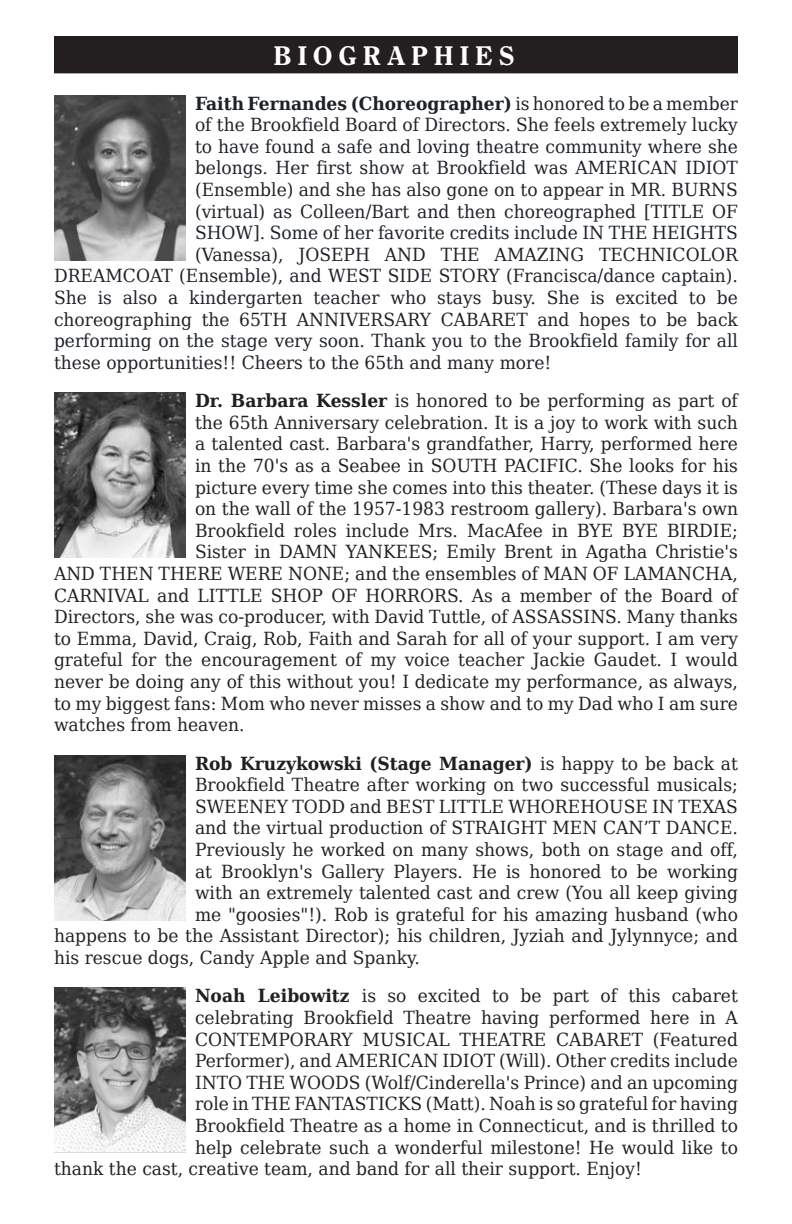
<style>
.page{position:relative;width:792px;height:1224px;background:#fff}
.page>*{position:absolute;margin:0;border:0;box-sizing:border-box;transform-origin:0 0}
.t1{font:28px "Clearface Heavy DTC";letter-spacing:.205em;color:#fff}
.t2{font:18px "DejaVu Serif";color:#231f20;scale:.95 1}
.t3{font:18px "DejaVu Serif";color:#1d2228;scale:.95 1}
.t4{font:700 18px "DejaVu Serif";color:#1d2228;scale:.95 1}
.t5{font:700 18px "DejaVu Serif";color:#231f20;scale:.95 1}
.s1{font-weight:400}
.s2{font-weight:700}
</style>
<div class="page">
<div style="left:58px;top:40px;width:676px;height:29px;background:#231f20"></div>
<div style="left:54px;top:36px;width:684px;height:37px;border:8px solid #231f20"></div>
<img style="left:54px;top:95px;width:132px;height:165px">
<img style="left:54px;top:393px;width:132px;height:165px">
<img style="left:54px;top:756px;width:132px;height:165px">
<img style="left:54px;top:987px;width:132px;height:165px">
<h1 class="t1" style="left:273px;top:39px;width:243px">BIOGRAPHIES</h1>
<p class="t4" style="left:195px;top:89px;width:573px">Faith Fernandes (Choreographer) <span class="s1">is honored to be a member</span></p>
<p class="t3" style="left:195px;top:111px;width:573px">of the Brookfield Board of Directors. She feels extremely lucky</p>
<p class="t3" style="left:195px;top:133px;width:573px">to have found a safe and loving theatre community where she</p>
<p class="t3" style="left:195px;top:155px;width:573px">belongs. Her first show at Brookfield was AMERICAN IDIOT</p>
<p class="t3" style="left:195px;top:176px;width:573px">(Ensemble) and she has also gone on to appear in MR. BURNS</p>
<p class="t3" style="left:195px;top:198px;width:573px">(virtual) as Colleen/Bart and then choreographed [TITLE OF</p>
<p class="t3" style="left:195px;top:219px;width:573px">SHOW]. Some of her favorite credits include IN THE HEIGHTS</p>
<p class="t3" style="left:195px;top:241px;width:573px">(Vanessa), JOSEPH AND THE AMAZING TECHNICOLOR</p>
<p class="t3" style="left:54px;top:263px;width:721px">DREAMCOAT (Ensemble), and WEST SIDE STORY (Francisca/dance captain).</p>
<p class="t3" style="left:54px;top:284px;width:722px">She is also a kindergarten teacher who stays busy. She is excited to be</p>
<p class="t3" style="left:54px;top:306px;width:721px">choreographing the 65TH ANNIVERSARY CABARET and hopes to be back</p>
<p class="t3" style="left:54px;top:327px;width:722px">performing on the stage very soon. Thank you to the Brookfield family for all</p>
<p class="t3" style="left:54px;top:349px;width:525px">these opportunities!! Cheers to the 65th and many more!</p>
<p class="t2" style="left:195px;top:387px;width:573px"><span class="s2">Dr. Barbara Kessler</span> is honored to be performing as part of</p>
<p class="t2" style="left:195px;top:409px;width:573px">the 65th Anniversary celebration. It is a joy to work with such</p>
<p class="t2" style="left:195px;top:431px;width:573px">a talented cast. Barbara's grandfather, Harry, performed here</p>
<p class="t2" style="left:195px;top:452px;width:573px">in the 70's as a Seabee in SOUTH PACIFIC. She looks for his</p>
<p class="t2" style="left:195px;top:474px;width:573px">picture every time she comes into this theater. (These days it is</p>
<p class="t2" style="left:195px;top:495px;width:573px">on the wall of the 1957-1983 restroom gallery). Barbara's own</p>
<p class="t2" style="left:195px;top:517px;width:573px">Brookfield roles include Mrs. MacAfee in BYE BYE BIRDIE;</p>
<p class="t2" style="left:195px;top:539px;width:573px">Sister in DAMN YANKEES; Emily Brent in Agatha Christie's</p>
<p class="t2" style="left:54px;top:560px;width:721px">AND THEN THERE WERE NONE; and the ensembles of MAN OF LAMANCHA,</p>
<p class="t2" style="left:54px;top:582px;width:721px">CARNIVAL and LITTLE SHOP OF HORRORS. As a member of the Board of</p>
<p class="t2" style="left:54px;top:603px;width:722px">Directors, she was co-producer, with David Tuttle, of ASSASSINS. Many thanks</p>
<p class="t2" style="left:54px;top:625px;width:722px">to Emma, David, Craig, Rob, Faith and Sarah for all of your support. I am very</p>
<p class="t2" style="left:54px;top:647px;width:721px">grateful for the encouragement of my voice teacher Jackie Gaudet. I would</p>
<p class="t2" style="left:54px;top:668px;width:721px">never be doing any of this without you! I dedicate my performance, as always,</p>
<p class="t2" style="left:54px;top:690px;width:722px">to my biggest fans: Mom who never misses a show and to my Dad who I am sure</p>
<p class="t2" style="left:54px;top:711px;width:202px">watches from heaven.</p>
<p class="t5" style="left:195px;top:749px;width:573px">Rob Kruzykowski (Stage Manager) <span class="s1">is happy to be back at</span></p>
<p class="t2" style="left:195px;top:771px;width:573px">Brookfield Theatre after working on two successful musicals;</p>
<p class="t2" style="left:195px;top:793px;width:573px">SWEENEY TODD and BEST LITTLE WHOREHOUSE IN TEXAS</p>
<p class="t2" style="left:195px;top:815px;width:573px">and the virtual production of STRAIGHT MEN CAN’T DANCE.</p>
<p class="t2" style="left:195px;top:836px;width:573px">Previously he worked on many shows, both on stage and off,</p>
<p class="t2" style="left:195px;top:858px;width:573px">at Brooklyn's Gallery Players. He is honored to be working</p>
<p class="t2" style="left:195px;top:879px;width:573px">with an extremely talented cast and crew (You all keep giving</p>
<p class="t2" style="left:195px;top:901px;width:573px">me "goosies"!). Rob is grateful for his amazing husband (who</p>
<p class="t2" style="left:54px;top:923px;width:721px">happens to be the Assistant Director); his children, Jyziah and Jylynnyce; and</p>
<p class="t2" style="left:54px;top:944px;width:387px">his rescue dogs, Candy Apple and Spanky.</p>
<p class="t2" style="left:195px;top:983px;width:573px"><span class="s2">Noah Leibowitz</span> is so excited to be part of this cabaret</p>
<p class="t2" style="left:195px;top:1004px;width:573px">celebrating Brookfield Theatre having performed here in A</p>
<p class="t2" style="left:195px;top:1026px;width:573px">CONTEMPORARY MUSICAL THEATRE CABARET (Featured</p>
<p class="t2" style="left:195px;top:1047px;width:573px">Performer), and AMERICAN IDIOT (Will). Other credits include</p>
<p class="t2" style="left:195px;top:1069px;width:573px">INTO THE WOODS (Wolf/Cinderella's Prince) and an upcoming</p>
<p class="t2" style="left:195px;top:1091px;width:573px">role in THE FANTASTICKS (Matt). Noah is so grateful for having</p>
<p class="t2" style="left:195px;top:1112px;width:573px">Brookfield Theatre as a home in Connecticut, and is thrilled to</p>
<p class="t2" style="left:195px;top:1134px;width:573px">help celebrate such a wonderful milestone! He would like to</p>
<p class="t2" style="left:54px;top:1155px;width:621px">thank the cast, creative team, and band for all their support. Enjoy!</p>
</div>
